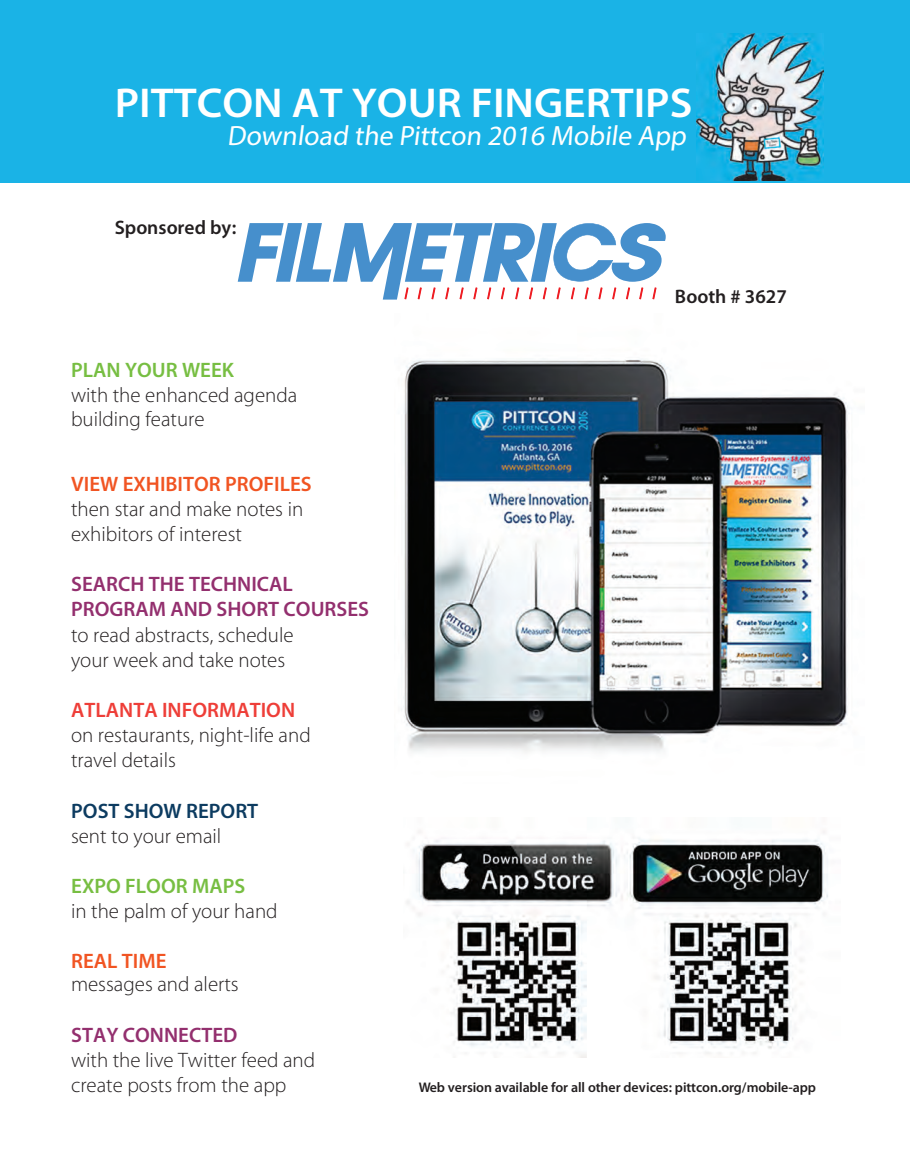
<style>
.page{position:relative;width:910px;height:1170px;background:#fff}
.page>*{position:absolute;margin:0;border:0;box-sizing:border-box;transform-origin:0 0}
.t1{font:600 41.85px "Myriad Pro";color:#fff;scale:1.04 1}
.t2{font:27.9px "Myriad Pro";color:#fff}
.t3{font:21px/25.2px "Myriad MM 215 600";color:#231f20}
.t4{font:600 21px/25.2px "Myriad Pro";color:#932f6e}
.t5{font:600 21px "Myriad Pro";color:#f15422}
.t6{font:600 21px "Myriad Pro";color:#77be42}
.t7{font:600 21px "Myriad Pro";color:#ee3e38}
.t8{font:600 21px "Myriad Pro";color:#0c3b60}
.t9{font:600 19.5px "Myriad Pro";color:#231f20}
.t10{font:600 13.95px "Myriad Pro";letter-spacing:-.01em;color:#231f20}
</style>
<div class="page">
<div style="left:0;top:0;width:909px;height:183px;background:#1ab3e6"></div>
<svg style="left:238px;top:223px;width:427px;height:76px"></svg>
<img style="left:406px;top:831px;width:422px;height:226px">
<img style="left:696px;top:33px;width:127px;height:148px">
<img style="left:401px;top:359px;width:448px;height:393px">
<h1 class="t1" style="left:115px;top:88px;width:556px">PITTCON AT YOUR FINGERTIPS</h1>
<h2 class="t2" style="left:227px;top:125px;width:463px">Download the Pittcon 2016 Mobile App</h2>
<p class="t9" style="left:115px;top:220px;width:123px">Sponsored by:</p>
<p class="t6" style="left:71px;top:362px;width:164px">PLAN YOUR WEEK</p>
<p class="t3" style="left:71px;top:385px;width:228px;line-height:23.7px">with the enhanced agenda building feature</p>
<p class="t5" style="left:71px;top:475px;width:242px">VIEW EXHIBITOR PROFILES</p>
<p class="t3" style="left:71px;top:498px;width:234px">then star and make notes in exhibitors of interest</p>
<p class="t4" style="left:71px;top:573px;width:299px">SEARCH THE TECHNICAL<br>PROGRAM AND SHORT COURSES</p>
<p class="t3" style="left:71px;top:623px;width:224px">to read abstracts, schedule your week and take notes</p>
<p class="t7" style="left:71px;top:702px;width:225px">ATLANTA INFORMATION</p>
<p class="t3" style="left:71px;top:724px;width:241px">on restaurants, night-life and travel details</p>
<p class="t8" style="left:71px;top:802px;width:188px">POST SHOW REPORT</p>
<p class="t3" style="left:71px;top:824px;width:152px">sent to your email</p>
<p class="t6" style="left:71px;top:877px;width:175px">EXPO FLOOR MAPS</p>
<p class="t3" style="left:71px;top:900px;width:208px">in the palm of your hand</p>
<p class="t5" style="left:71px;top:953px;width:97px">REAL TIME</p>
<p class="t3" style="left:71px;top:973px;width:169px">messages and alerts</p>
<p class="t4" style="left:71px;top:1023px;width:168px">STAY CONNECTED</p>
<p class="t3" style="left:71px;top:1048px;width:246px">with the live Twitter feed and create posts from the app</p>
<p class="t9" style="left:674px;top:289px;width:113px">Booth # 3627</p>
<p class="t10" style="left:419px;top:1081px;width:398px">Web version available for all other devices: pittcon.org/mobile-app</p>
</div>
